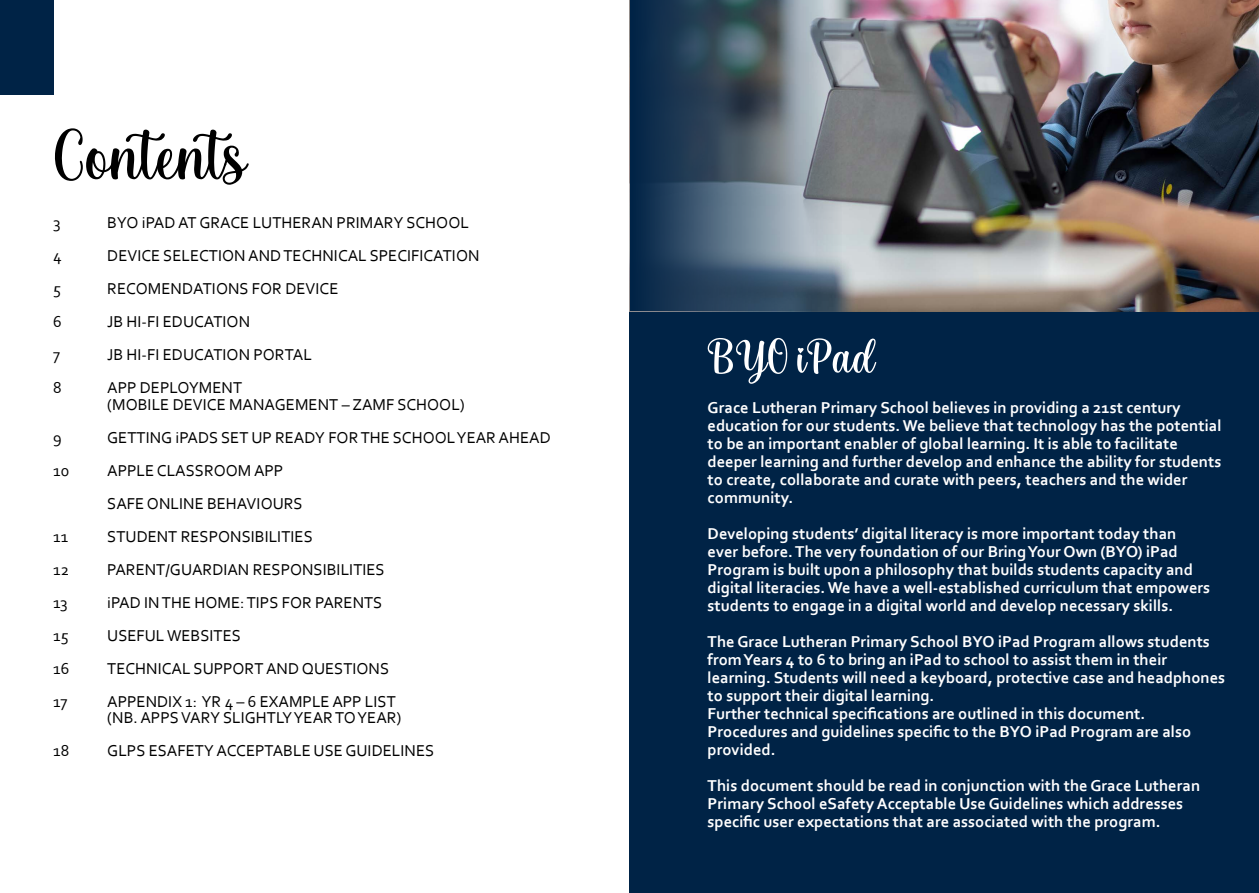
<style>
.page{position:relative;width:1259px;height:893px;background:#fff}
.page>*{position:absolute;margin:0;border:0;box-sizing:border-box;transform-origin:0 0}
.t1{font:78px "josephsophia";color:#000}
.t2{font:52.5px "josephsophia";color:#fff}
.t3{font:700 16.5px/18px "Corbel";color:#fff}
.t4{font:16.5px/16.5px "Corbel";color:#000}
</style>
<div class="page">
<div style="left:0;top:0;width:53px;height:95px;background:#002346"></div>
<div style="left:629px;top:206px;width:630px;height:687px;background:#002346"></div>
<img style="left:629px;top:0;width:630px;height:311px">
<svg style="left:631px;top:0;width:211px;height:311px;background:#4d6173"></svg>
<h1 class="t1" style="left:53px;top:111px;width:195px">Contents</h1>
<p class="t4" style="left:53px;top:214px;width:9px">3</p>
<p class="t4" style="left:107px;top:214px;width:363px">BYO iPAD AT GRACE LUTHERAN PRIMARY SCHOOL</p>
<p class="t4" style="left:53px;top:247px;width:10px">4</p>
<p class="t4" style="left:107px;top:247px;width:374px">DEVICE SELECTION AND TECHNICAL SPECIFICATION</p>
<p class="t4" style="left:53px;top:280px;width:9px">5</p>
<p class="t4" style="left:107px;top:280px;width:233px">RECOMENDATIONS FOR DEVICE</p>
<p class="t4" style="left:53px;top:313px;width:10px">6</p>
<p class="t4" style="left:107px;top:313px;width:144px">JB HI-FI EDUCATION</p>
<p class="t4" style="left:53px;top:346px;width:9px">7</p>
<p class="t4" style="left:107px;top:346px;width:206px">JB HI-FI EDUCATION PORTAL</p>
<p class="t4" style="left:53px;top:379px;width:10px">8</p>
<p class="t4" style="left:107px;top:379px;width:359px">APP DEPLOYMENT<br>(MOBILE DEVICE MANAGEMENT – ZAMF SCHOOL)</p>
<p class="t4" style="left:53px;top:429px;width:10px">9</p>
<p class="t4" style="left:107px;top:429px;width:445px">GETTING iPADS SET UP READY FOR THE SCHOOL YEAR AHEAD</p>
<p class="t4" style="left:53px;top:462px;width:17px">10</p>
<p class="t4" style="left:107px;top:453px;width:197px;line-height:33px">APPLE CLASSROOM APP<br>SAFE ONLINE BEHAVIOURS</p>
<p class="t4" style="left:53px;top:528px;width:16px">11</p>
<p class="t4" style="left:107px;top:528px;width:207px">STUDENT RESPONSIBILITIES</p>
<p class="t4" style="left:53px;top:561px;width:17px">12</p>
<p class="t4" style="left:107px;top:561px;width:279px">PARENT/GUARDIAN RESPONSIBILITIES</p>
<p class="t4" style="left:53px;top:594px;width:16px">13</p>
<p class="t4" style="left:107px;top:594px;width:277px">iPAD IN THE HOME: TIPS FOR PARENTS</p>
<p class="t4" style="left:53px;top:627px;width:17px">15</p>
<p class="t4" style="left:107px;top:627px;width:135px">USEFUL WEBSITES</p>
<p class="t4" style="left:53px;top:660px;width:18px">16</p>
<p class="t4" style="left:107px;top:660px;width:283px">TECHNICAL SUPPORT AND QUESTIONS</p>
<p class="t4" style="left:53px;top:693px;width:16px">17</p>
<p class="t4" style="left:107px;top:693px;width:295px">APPENDIX 1: YR 4 – 6 EXAMPLE APP LIST (NB. APPS VARY SLIGHTLY YEAR TO YEAR)</p>
<p class="t4" style="left:53px;top:742px;width:17px">18</p>
<p class="t4" style="left:107px;top:742px;width:328px">GLPS ESAFETY ACCEPTABLE USE GUIDELINES</p>
<h2 class="t2" style="left:706px;top:327px;width:170px">BYO iPad</h2>
<p class="t3" style="left:707px;top:398px;width:515px">Grace Lutheran Primary School believes in providing a 21st century education for our students. We believe that technology has the potential to be an important enabler of global learning. It is able to facilitate deeper learning and further develop and enhance the ability for students to create, collaborate and curate with peers, teachers and the wider community.</p>
<p class="t3" style="left:707px;top:524px;width:504px">Developing students’ digital literacy is more important today than ever before. The very foundation of our Bring Your Own (BYO) iPad Program is built upon a philosophy that builds students capacity and digital literacies. We have a well-established curriculum that empowers students to engage in a digital world and develop necessary skills.</p>
<p class="t3" style="left:707px;top:632px;width:519px">The Grace Lutheran Primary School BYO iPad Program allows students from Years 4 to 6 to bring an iPad to school to assist them in their learning. Students will need a keyboard, protective case and headphones to support their digital learning.<br>Further technical specifications are outlined in this document.<br>Procedures and guidelines specific to the BYO iPad Program are also provided.</p>
<p class="t3" style="left:707px;top:776px;width:494px">This document should be read in conjunction with the Grace Lutheran<br>Primary School eSafety Acceptable Use Guidelines which addresses specific user expectations that are associated with the program.</p>
</div>
